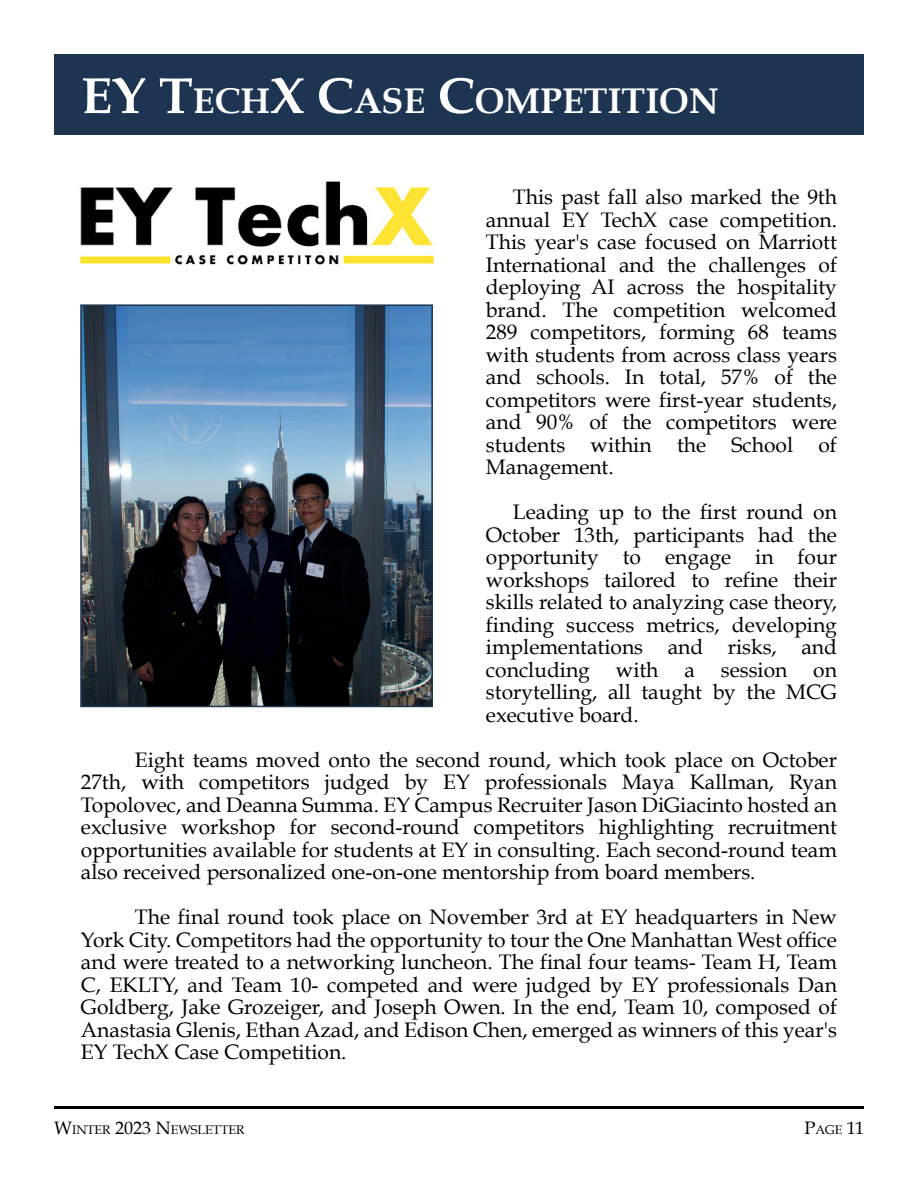
<style>
.page{position:relative;width:918px;height:1188px;background:#fff}
.page>*{position:absolute;margin:0;border:0;box-sizing:border-box;transform-origin:0 0}
.t1{font:700 35.7px "Book Antiqua";color:#fff}
.t2{font:21px/22.5px "Book Antiqua";color:#000;text-align:justify}
.t3{font:18px "Book Antiqua";color:#000}
.t4{font:12.6px "Book Antiqua";color:#000}
.s1{font-size:51px}
.s2{font-size:18px}
.s3{font-size:12.6px}
</style>
<div class="page">
<hr style="left:54px;top:1106px;width:810px;height:2px;background:#000">
<div style="left:54px;top:54px;width:810px;height:81px;background:#1e3552"></div>
<img style="left:80px;top:181px;width:354px;height:84px">
<img style="left:83px;top:307px;width:347px;height:397px">
<div style="left:80px;top:304px;width:353px;height:403px;border:2px solid #1e3552"></div>
<h1 class="t1" style="left:81px;top:77px;width:639px"><span class="s1">EY T</span>ECH<span class="s1">X C</span>ASE <span class="s1">C</span>OMPETITION</h1>
<p class="t2" style="left:486px;top:185px;width:353px;text-indent:27px">This past fall also marked the 9th annual EY TechX case competition.<br>This year's case focused on Marriott International and the challenges of deploying AI across the hospitality brand. The competition welcomed 289 competitors, forming 68 teams with students from across class years and schools. In total, 57% of the competitors were first-year students, and 90% of the competitors were students within the School of Management.</p>
<p class="t2" style="left:486px;top:500px;width:353px;text-indent:27px">Leading up to the first round on October 13th, participants had the opportunity to engage in four workshops tailored to refine their skills related to analyzing case theory, finding success metrics, developing implementations and risks, and concluding with a session on storytelling, all taught by the MCG executive board.</p>
<p class="t2" style="left:81px;top:748px;width:757px;text-indent:54px">Eight teams moved onto the second round, which took place on October 27th, with competitors judged by EY professionals Maya Kallman, Ryan Topolovec, and Deanna Summa. EY Campus Recruiter Jason DiGiacinto hosted an exclusive workshop for second-round competitors highlighting recruitment opportunities available for students at EY in consulting. Each second-round team also received personalized one-on-one mentorship from board members.</p>
<p class="t2" style="left:81px;top:905px;width:758px;text-indent:54px">The final round took place on November 3rd at EY headquarters in New York City. Competitors had the opportunity to tour the One Manhattan West office and were treated to a networking luncheon. The final four teams- Team H, Team C, EKLTY, and Team 10- competed and were judged by EY professionals Dan Goldberg, Jake Grozeiger, and Joseph Owen. In the end, Team 10, composed of Anastasia Glenis, Ethan Azad, and Edison Chen, emerged as winners of this year's EY TechX Case Competition.</p>
<p class="t4" style="left:54px;top:1121px;width:192px"><span class="s2">W</span>INTER <span class="s2">2023 N</span>EWSLETTER</p>
<p class="t3" style="left:805px;top:1115px;width:61px">P<span class="s3">AGE</span> 11</p>
</div>
